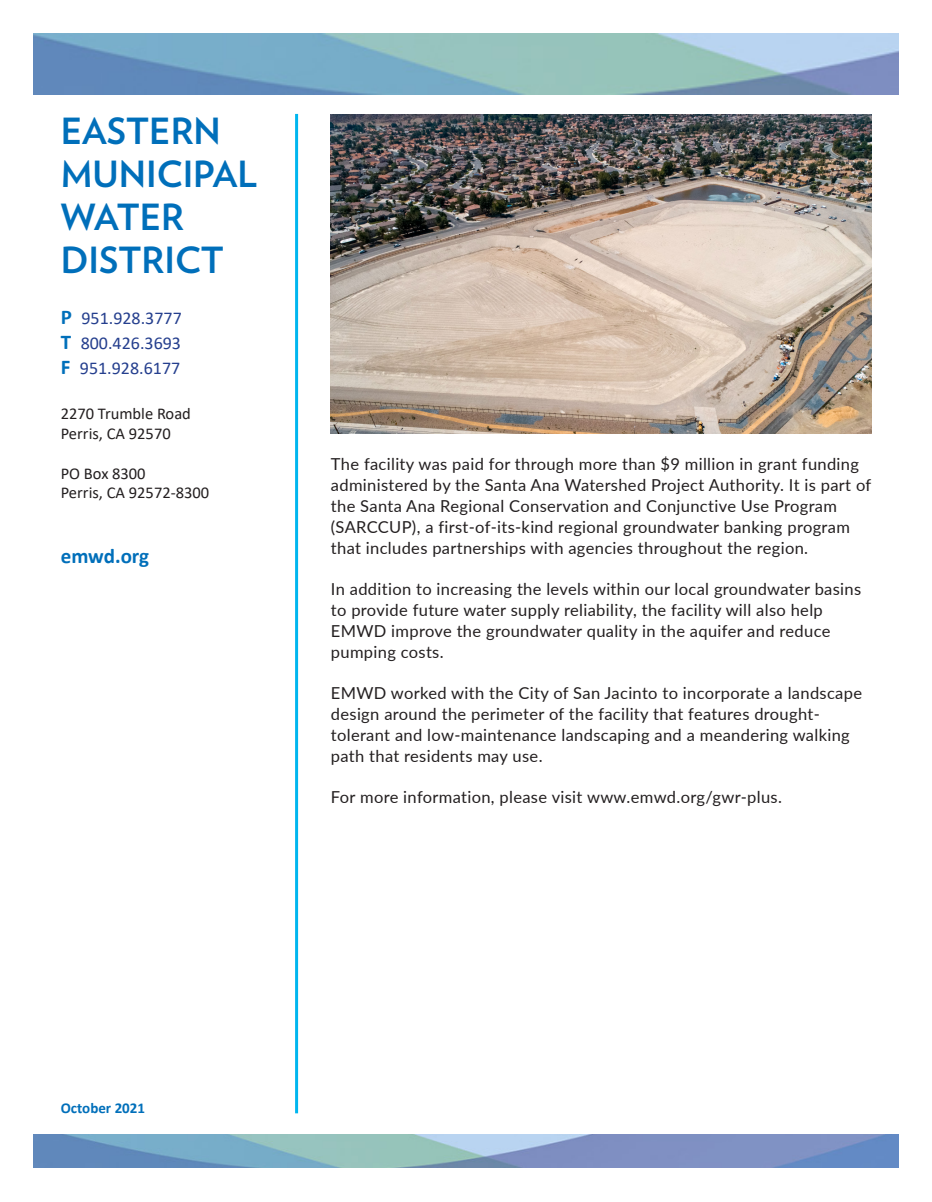
<style>
.page{position:relative;width:932px;height:1202px;background:#fff}
.page>*{position:absolute;margin:0;border:0;box-sizing:border-box;transform-origin:0 0}
.Company_Name{font:700 36px "Verlag";color:#006fba}
.t1{font:700 21px "Calibri";letter-spacing:-.005em;color:#006fba}
.Company_Name-2{font:18px "Calibri";color:#253f8e}
.Body_Copy{font:16.5px/21px "Lato";letter-spacing:.02em;color:#231f20}
.t2{font:16.5px "Calibri";color:#231f20}
.t3{font:700 15px "Calibri";color:#006fba}
.s1{font-weight:700;font-size:21px;color:#006fba}
</style>
<div class="page">
<img style="left:34px;top:1134px;width:864px;height:33px">
<img style="left:34px;top:34px;width:864px;height:60px">
<hr style="left:295px;top:114px;width:3px;height:999px;background:#00b6ef">
<img style="left:331px;top:115px;width:540px;height:319px">
<p class="Company_Name" style="left:61px;top:102px;width:161px">EASTERN</p>
<p class="Company_Name" style="left:61px;top:145px;width:198px">MUNICIPAL</p>
<p class="Company_Name" style="left:61px;top:189px;width:125px">WATER</p>
<p class="Company_Name" style="left:61px;top:232px;width:165px">DISTRICT</p>
<p class="Company_Name-2" style="left:61px;top:305px;width:123px"><span class="s1">P</span> 951.928.3777</p>
<p class="Company_Name-2" style="left:61px;top:330px;width:122px"><span class="s1">T</span> 800.426.3693</p>
<p class="Company_Name-2" style="left:61px;top:355px;width:121px"><span class="s1">F</span> 951.928.6177</p>
<p class="t2" style="left:61px;top:402px;width:132px">2270 Trumble Road</p>
<p class="t2" style="left:61px;top:422px;width:111px">Perris, CA 92570</p>
<p class="t2" style="left:61px;top:461px;width:86px">PO Box 8300</p>
<p class="t2" style="left:61px;top:481px;width:150px">Perris, CA 92572-8300</p>
<p class="t1" style="left:61px;top:541px;width:90px">emwd.org</p>
<p class="Body_Copy" style="left:331px;top:452px;width:542px">The facility was paid for through more than $9 million in grant funding administered by the Santa Ana Watershed Project Authority. It is part of the Santa Ana Regional Conservation and Conjunctive Use Program (SARCCUP), a first-of-its-kind regional groundwater banking program that includes partnerships with agencies throughout the region.</p>
<p class="Body_Copy" style="left:331px;top:577px;width:532px">In addition to increasing the levels within our local groundwater basins to provide future water supply reliability, the facility will also help EMWD improve the groundwater quality in the aquifer and reduce pumping costs.</p>
<p class="Body_Copy" style="left:331px;top:682px;width:532px">EMWD worked with the City of San Jacinto to incorporate a landscape design around the perimeter of the facility that features drought&shy;tolerant and low-maintenance landscaping and a meandering walking path that residents may use.</p>
<p class="Body_Copy" style="left:331px;top:786px;width:452px">For more information, please visit www.emwd.org/gwr-plus.</p>
<p class="t3" style="left:61px;top:1097px;width:86px">October 2021</p>
</div>
